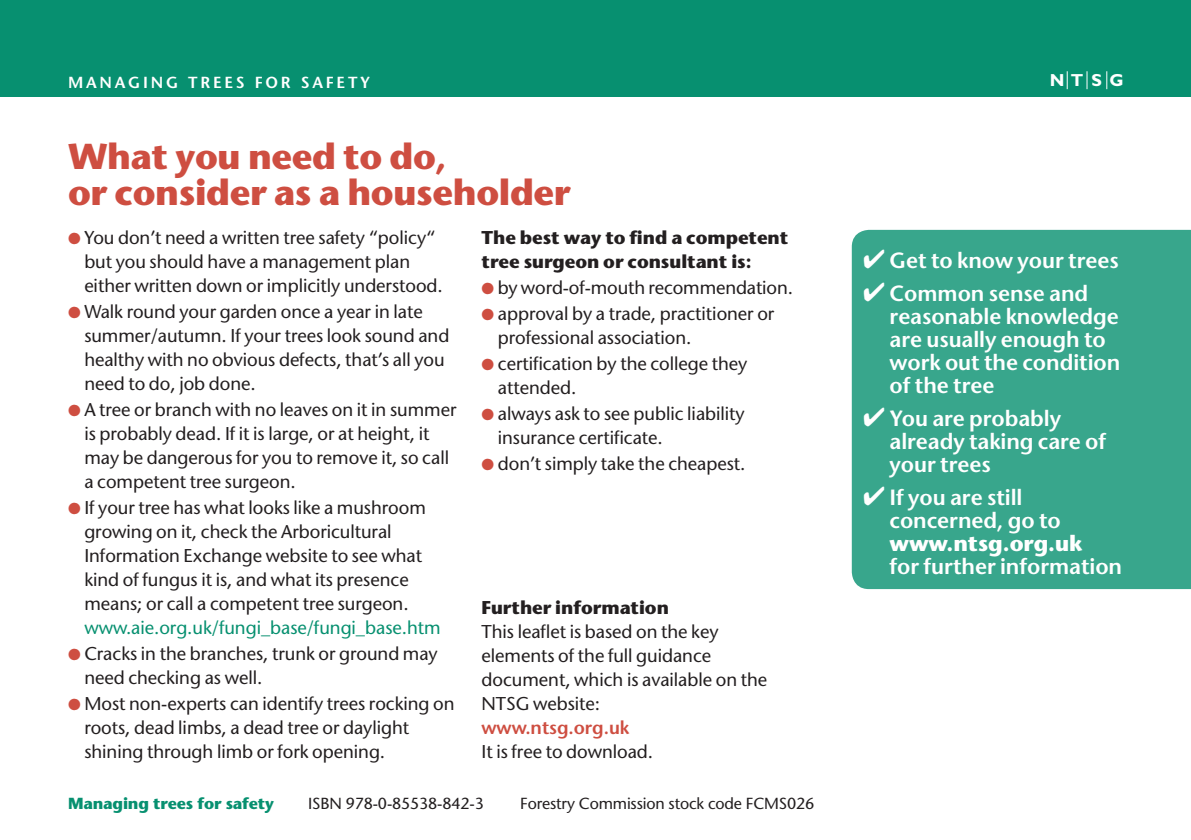
<style>
.page{position:relative;width:1191px;height:840px;background:#fff}
.page>*{position:absolute;margin:0;border:0;box-sizing:border-box;transform-origin:0 0}
.t1{font:700 36px/36px "Stone Sans";letter-spacing:-.01em;color:#ce4e41}
.t2{font:600 22px/23px "Stone Sans";letter-spacing:-.005em;color:#fff}
.t3{font:700 22px "Stone Sans";letter-spacing:-.005em;color:#fff}
.t4{font:18.4px/24px "Stone Sans";letter-spacing:-.005em;color:#231f20}
.t5{font:700 18.4px/24px "Stone Sans";letter-spacing:-.005em;color:#231f20}
.t6{font:18.4px "Stone Sans";letter-spacing:-.005em;color:#079070}
.t7{font:600 18.4px "Stone Sans";letter-spacing:-.005em;color:#ce4e41}
.t8{font:700 17.4px "Gill Sans";color:#fff}
.t9{font:16px "Stone Sans";letter-spacing:-.01em;color:#231f20}
.t10{font:600 16px "Stone Sans";letter-spacing:.17em;color:#fff}
.t11{font:700 16px "Stone Sans";letter-spacing:-.01em;color:#079070}
.s1{color:#ce4e41}
</style>
<div class="page">
<div style="left:0;top:0;width:1191px;height:96px;background:#079070"></div>
<div style="left:851px;top:230px;width:340px;height:358px;background:#38a68c"></div>
<svg style="left:1066px;top:71px;width:1px;height:18px"></svg>
<svg style="left:1086px;top:71px;width:1px;height:18px"></svg>
<svg style="left:1106px;top:71px;width:1px;height:18px"></svg>
<p class="t10" style="left:68px;top:73px;width:304px">managing t rees for safet y</p>
<h1 class="t1" style="left:68px;top:138px;width:504px">What you need to do,<br>or consider as a householder</h1>
<p class="t4" style="left:84px;top:225px;width:360px;text-indent:-16px"><span class="s1">●</span> You don’t need a written tree safety “policy“ but you should have a management plan either written down or implicitly understood.</p>
<p class="t4" style="left:84px;top:299px;width:366px;text-indent:-16px"><span class="s1">●</span> Walk round your garden once a year in late summer/autumn. If your trees look sound and healthy with no obvious defects, that’s all you need to do, job done.</p>
<p class="t4" style="left:84px;top:397px;width:374px;text-indent:-16px"><span class="s1">●</span> A tree or branch with no leaves on it in summer is probably dead. If it is large, or at height, it may be dangerous for you to remove it, so call a competent tree surgeon.</p>
<p class="t4" style="left:84px;top:495px;width:343px;text-indent:-16px"><span class="s1">●</span> If your tree has what looks like a mushroom growing on it, check the Arboricultural Information Exchange website to see what kind of fungus it is, and what its presence means; or call a competent tree surgeon.</p>
<p class="t6" style="left:84px;top:616px;width:358px">www.aie.org.uk/fungi_base/fungi_base.htm</p>
<p class="t4" style="left:84px;top:641px;width:355px;text-indent:-16px"><span class="s1">●</span> Cracks in the branches, trunk or ground may need checking as well.</p>
<p class="t4" style="left:84px;top:691px;width:372px;text-indent:-16px"><span class="s1">●</span> Most non-experts can identify trees rocking on roots, dead limbs, a dead tree or daylight shining through limb or fork opening.</p>
<p class="t5" style="left:481px;top:225px;width:308px">The best way to find a competent tree surgeon or consultant is:</p>
<p class="t4" style="left:481px;top:275px;width:313px"><span class="s1">●</span> by word-of-mouth recommendation.</p>
<p class="t4" style="left:498px;top:301px;width:278px;text-indent:-16px"><span class="s1">●</span> approval by a trade, practitioner or professional association.</p>
<p class="t4" style="left:498px;top:351px;width:251px;text-indent:-16px"><span class="s1">●</span> certification by the college they attended.</p>
<p class="t4" style="left:498px;top:401px;width:248px;text-indent:-16px"><span class="s1">●</span> always ask to see public liability insurance certificate.</p>
<p class="t4" style="left:481px;top:451px;width:265px"><span class="s1">●</span> don’t simply take the cheapest.</p>
<p class="t5" style="left:481px;top:595px;width:189px">Further information</p>
<p class="t4" style="left:481px;top:619px;width:287px">This leaflet is based on the key elements of the full guidance document, which is available on the<br>NTSG website:</p>
<p class="t7" style="left:481px;top:716px;width:149px">www.ntsg.org.uk</p>
<p class="t4" style="left:481px;top:739px;width:173px">It is free to download.</p>
<p class="t11" style="left:68px;top:793px;width:207px">Managing trees for safety</p>
<p class="t9" style="left:308px;top:793px;width:177px">ISBN 978-0-85538-842-3</p>
<p class="t9" style="left:520px;top:793px;width:295px">Forestry Commission stock code FCMS026</p>
<p class="t8" style="left:1050px;top:70px;width:75px">NTSG</p>
<p class="t2" style="left:863px;top:248px;width:257px">✔ G et to know your trees</p>
<p class="t2" style="left:889px;top:281px;width:232px;text-indent:-26px">✔ Common sense and reasonable knowledge are usually enough to work out the condition of the tree</p>
<p class="t2" style="left:889px;top:406px;width:218px;text-indent:-26px">✔ You are probably already taking care of your trees</p>
<p class="t2" style="left:889px;top:485px;width:173px;text-indent:-26px">✔ If you are still concerned, go to</p>
<p class="t3" style="left:889px;top:530px;width:195px">www.ntsg.org.uk</p>
<p class="t2" style="left:889px;top:554px;width:234px">for further information</p>
</div>
